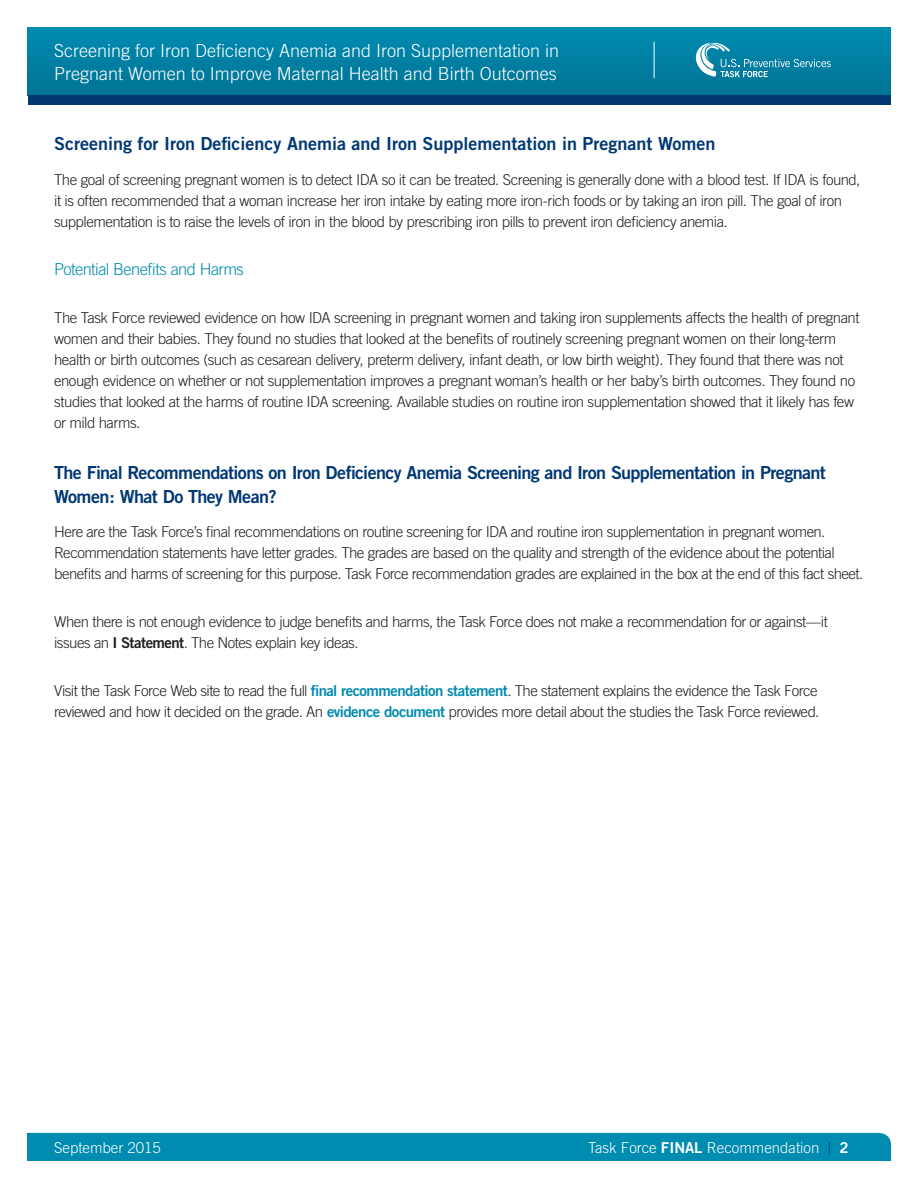
<style>
.page{position:relative;width:918px;height:1188px;background:#fff}
.page>*{position:absolute;margin:0;border:0;box-sizing:border-box;transform-origin:0 0}
.t1{font:300 18px/22.5px "Trade Gothic";color:#fff}
.t2{font:18px/24px "Trade Gothic Bold Two";letter-spacing:-.03em;color:#013874}
.t3{font:18px "Trade Gothic Bold Two";color:#013874}
.t4{font:300 16.5px "Trade Gothic";letter-spacing:-.035em;color:#008bb0}
.t5{font:300 15px/21px "Trade Gothic";letter-spacing:-.035em;color:#231f20}
.t6{font:300 15px "Trade Gothic";color:#fff}
.s1{font-family:"Trade Gothic Bold Two";font-weight:400}
.s2{font-family:"Trade Gothic Bold Two";font-weight:400;color:#008bb0}
.s3{color:#013874}
</style>
<div class="page">
<div style="left:28px;top:27px;width:862px;height:68px;background:linear-gradient(to bottom,#008cb1,#007494)"></div>
<div style="left:28px;top:95px;width:862px;height:10px;background:#013874"></div>
<svg style="left:694px;top:43px;width:137px;height:34px;background:#2893b1"></svg>
<hr style="left:654px;top:42px;width:1px;height:36px;background:#fff">
<div style="left:27px;top:1133px;width:864px;height:28px;background:#008bb0"></div>
<p class="t1" style="left:54px;top:39px;width:507px">Screening for Iron Deficiency Anemia and Iron Supplementation in<br>Pregnant Women to Improve Maternal Health and Birth Outcomes</p>
<h2 class="t3" style="left:54px;top:133px;width:663px">Screening for Iron Deficiency Anemia and Iron Supplementation in Pregnant Women</h2>
<p class="t5" style="left:54px;top:169px;width:808px">The goal of screening pregnant women is to detect IDA so it can be treated. Screening is generally done with a blood test. If IDA is found, it is often recommended that a woman increase her iron intake by eating more iron-rich foods or by taking an iron pill. The goal of iron supplementation is to raise the levels of iron in the blood by prescribing iron pills to prevent iron deficiency anemia.</p>
<h3 class="t4" style="left:54px;top:259px;width:191px">Potential Benefits and Harms</h3>
<p class="t5" style="left:54px;top:307px;width:807px">The Task Force reviewed evidence on how IDA screening in pregnant women and taking iron supplements affects the health of pregnant women and their babies. They found no studies that looked at the benefits of routinely screening pregnant women on their long-term health or birth outcomes (such as cesarean delivery, preterm delivery, infant death, or low birth weight). They found that there was not enough evidence on whether or not supplementation improves a pregnant woman’s health or her baby’s birth outcomes. They found no studies that looked at the harms of routine IDA screening. Available studies on routine iron supplementation showed that it likely has few or mild harms.</p>
<h2 class="t2" style="left:54px;top:460px;width:773px">The Final Recommendations on Iron Deficiency Anemia Screening and Iron Supplementation in Pregnant<br>Women: What Do They Mean?</h2>
<p class="t5" style="left:54px;top:521px;width:811px">Here are the Task Force’s final recommendations on routine screening for IDA and routine iron supplementation in pregnant women.<br>Recommendation statements have letter grades. The grades are based on the quality and strength of the evidence about the potential benefits and harms of screening for this purpose. Task Force recommendation grades are explained in the box at the end of this fact sheet.</p>
<p class="t5" style="left:54px;top:611px;width:775px">When there is not enough evidence to judge benefits and harms, the Task Force does not make a recommendation for or against—it issues an <span class="s1">I Statement</span>. The Notes explain key ideas.</p>
<p class="t5" style="left:54px;top:680px;width:767px">Visit the Task Force Web site to read the full <span class="s2">final recommendation statement</span>. The statement explains the evidence the Task Force reviewed and how it decided on the grade. An <span class="s2">evidence document</span> provides more detail about the studies the Task Force reviewed.</p>
<p class="t6" style="left:54px;top:1138px;width:108px">September 2015</p>
<p class="t6" style="left:588px;top:1138px;width:262px">Task Force <span class="s1">FINAL</span> Recommendation <span class="s3">|</span> <span class="s1">2</span></p>
</div>
